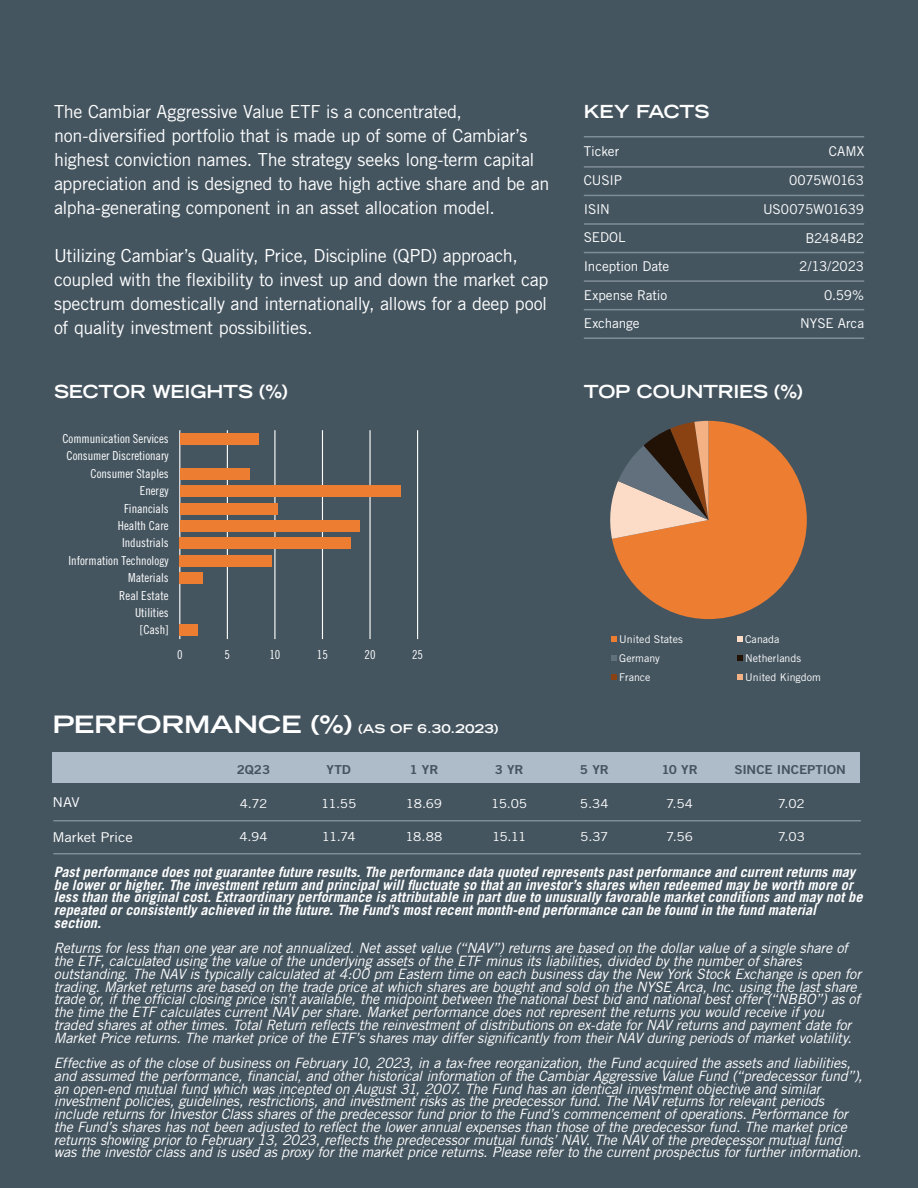
<style>
.page{position:relative;width:918px;height:1188px;background:#455560}
.page>*{position:absolute;margin:0;border:0;box-sizing:border-box;transform-origin:0 0}
.t1{font:18px/24px "Trade Gothic LT Std";letter-spacing:-.02em;color:#fff}
.t2{font:700 expanded 18px "Trade Gothic LT Std";letter-spacing:-.01em;color:#fff}
.t3{font:italic 14.25px/12.8px "Trade Gothic LT Std";letter-spacing:-.015em;color:#fff}
.t4{font:italic 700 14.25px/12.8px "Trade Gothic LT Std";letter-spacing:.005em;color:#fff}
.t5{font:13.5px "Trade Gothic LT Std";letter-spacing:-.005em;color:#fff}
.t6{font:13.5px "Trade Gothic LT Std";letter-spacing:-.005em;color:#fff;scale:1.09 1}
.t7{font:12.3px/17.4px "Trade Gothic LT Std Cn 18";color:#fff;text-align:right}
.t8{font:12.3px "Trade Gothic LT Std";letter-spacing:-.03em;color:#fff;scale:1.09 1}
.t9{font:12.3px "Trade Gothic LT Std Bd 2";letter-spacing:-.005em;color:#455560;scale:1.09 1}
.t10{font:700 expanded 12px "Trade Gothic LT Std";letter-spacing:.01em;color:#fff;scale:1.09 1}
.t11{font:10.65px "Trade Gothic LT Std";letter-spacing:.005em;color:#fff}
.s1{font-size:24px}
</style>
<div class="page">
<hr style="left:584px;top:136px;width:280px;height:2px;background:#bac7d4">
<hr style="left:584px;top:166px;width:280px;height:2px;background:#bac7d4">
<hr style="left:584px;top:195px;width:280px;height:1px;background:#bac7d4">
<hr style="left:584px;top:223px;width:280px;height:2px;background:#bac7d4">
<hr style="left:584px;top:280px;width:280px;height:2px;background:#bac7d4">
<hr style="left:584px;top:252px;width:280px;height:1px;background:#bac7d4">
<hr style="left:584px;top:309px;width:280px;height:1px;background:#bac7d4">
<hr style="left:584px;top:337px;width:280px;height:2px;background:#bac7d4">
<div style="left:52px;top:752px;width:808px;height:31px;background:#aebbc8"></div>
<hr style="left:53px;top:820px;width:808px;height:1px;background:#bac7d4">
<hr style="left:53px;top:853px;width:808px;height:2px;background:#bac7d4">
<svg style="left:610px;top:421px;width:197px;height:198px"></svg>
<svg style="left:611px;top:636px;width:6px;height:6px"></svg>
<svg style="left:737px;top:636px;width:6px;height:6px"></svg>
<svg style="left:611px;top:655px;width:6px;height:6px"></svg>
<svg style="left:737px;top:655px;width:6px;height:6px"></svg>
<svg style="left:611px;top:674px;width:6px;height:6px"></svg>
<svg style="left:737px;top:674px;width:6px;height:6px"></svg>
<hr style="left:417px;top:430px;width:1px;height:209px;background:#fff">
<hr style="left:369px;top:430px;width:2px;height:209px;background:#fff">
<hr style="left:322px;top:430px;width:1px;height:209px;background:#fff">
<hr style="left:274px;top:430px;width:1px;height:209px;background:#fff">
<hr style="left:227px;top:430px;width:1px;height:209px;background:#fff">
<hr style="left:179px;top:430px;width:1px;height:209px;background:#fff">
<div style="left:180px;top:433px;width:79px;height:12px;background:#ed7d31"></div>
<div style="left:180px;top:468px;width:69px;height:11px;background:#ed7d31"></div>
<div style="left:180px;top:486px;width:221px;height:11px;background:#ed7d31"></div>
<div style="left:180px;top:503px;width:97px;height:11px;background:#ed7d31"></div>
<div style="left:180px;top:520px;width:179px;height:12px;background:#ed7d31"></div>
<div style="left:180px;top:538px;width:171px;height:11px;background:#ed7d31"></div>
<div style="left:180px;top:555px;width:92px;height:11px;background:#ed7d31"></div>
<div style="left:180px;top:573px;width:23px;height:11px;background:#ed7d31"></div>
<div style="left:180px;top:625px;width:18px;height:11px;background:#ed7d31"></div>
<p class="t1" style="left:54px;top:100px;width:497px">The Cambiar Aggressive Value ETF is a concentrated, non-diversified portfolio that is made up of some of Cambiar’s highest conviction names. The strategy seeks long-term capital appreciation and is designed to have high active share and be an alpha-generating component in an asset allocation model.</p>
<p class="t1" style="left:54px;top:244px;width:496px">Utilizing Cambiar’s Quality, Price, Discipline (QPD) approach, coupled with the flexibility to invest up and down the market cap spectrum domestically and internationally, allows for a deep pool of quality investment possibilities.</p>
<p class="t2" style="left:584px;top:100px;width:127px">KEY FACTS</p>
<p class="t5" style="left:584px;top:144px;width:37px">Ticker</p>
<p class="t5" style="left:829px;top:144px;width:37px">CAMX</p>
<p class="t5" style="left:584px;top:172px;width:40px">CUSIP</p>
<p class="t5" style="left:789px;top:172px;width:77px">0075W0163</p>
<p class="t5" style="left:584px;top:201px;width:28px">ISIN</p>
<p class="t5" style="left:763px;top:201px;width:103px">US0075W01639</p>
<p class="t5" style="left:584px;top:229px;width:43px">SEDOL</p>
<p class="t5" style="left:805px;top:230px;width:60px">B2484B2</p>
<p class="t5" style="left:584px;top:258px;width:87px">Inception Date</p>
<p class="t5" style="left:799px;top:258px;width:66px">2/13/2023</p>
<p class="t5" style="left:584px;top:287px;width:85px">Expense Ratio</p>
<p class="t5" style="left:824px;top:287px;width:42px">0.59%</p>
<p class="t5" style="left:584px;top:315px;width:57px">Exchange</p>
<p class="t5" style="left:800px;top:315px;width:66px">NYSE Arca</p>
<p class="t2" style="left:54px;top:380px;width:235px">SECTOR WEIGHTS (%)</p>
<p class="t2" style="left:584px;top:380px;width:220px">TOP COUNTRIES (%)</p>
<p class="t7" style="left:62px;top:430px;width:108px">Communication Services<br>Consumer Discretionary<br>Consumer Staples<br>Energy<br>Financials<br>Health Care<br>Industrials<br>Information Technology<br>Materials<br>Real Estate<br>Utilities<br>[Cash]</p>
<p class="t7" style="left:177px;top:645px;width:7px">0</p>
<p class="t7" style="left:225px;top:645px;width:7px">5</p>
<p class="t7" style="left:269px;top:645px;width:13px">10</p>
<p class="t7" style="left:317px;top:645px;width:13px">15</p>
<p class="t7" style="left:365px;top:645px;width:13px">20</p>
<p class="t7" style="left:412px;top:645px;width:13px">25</p>
<p class="t10" style="left:53px;top:720px;width:410px"><span class="s1">PERFORMANCE (%)</span> (AS OF 6.30.2023)</p>
<p class="t11" style="left:619px;top:632px;width:65px">United States</p>
<p class="t11" style="left:745px;top:632px;width:36px">Canada</p>
<p class="t11" style="left:619px;top:651px;width:42px">Germany</p>
<p class="t11" style="left:745px;top:651px;width:58px">Netherlands</p>
<p class="t11" style="left:619px;top:670px;width:33px">France</p>
<p class="t11" style="left:745px;top:670px;width:77px">United Kingdom</p>
<p class="t6" style="left:52px;top:794px;width:26px">NAV</p>
<p class="t6" style="left:52px;top:829px;width:75px">Market Price</p>
<p class="t9" style="left:237px;top:762px;width:32px">2Q23</p>
<p class="t9" style="left:327px;top:762px;width:24px">YTD</p>
<p class="t9" style="left:410px;top:762px;width:28px">1 YR</p>
<p class="t9" style="left:495px;top:762px;width:28px">3 YR</p>
<p class="t9" style="left:580px;top:762px;width:28px">5 YR</p>
<p class="t9" style="left:661px;top:762px;width:35px">10 YR</p>
<p class="t9" style="left:734px;top:762px;width:104px">SINCE INCEPTION</p>
<p class="t8" style="left:240px;top:796px;width:27px">4.72</p>
<p class="t8" style="left:239px;top:830px;width:27px">4.94</p>
<p class="t8" style="left:321px;top:796px;width:34px">11.55</p>
<p class="t8" style="left:322px;top:830px;width:32px">11.74</p>
<p class="t8" style="left:406px;top:796px;width:35px">18.69</p>
<p class="t8" style="left:406px;top:830px;width:35px">18.88</p>
<p class="t8" style="left:491px;top:796px;width:34px">15.05</p>
<p class="t8" style="left:492px;top:830px;width:33px">15.11</p>
<p class="t8" style="left:580px;top:796px;width:28px">5.34</p>
<p class="t8" style="left:580px;top:830px;width:27px">5.37</p>
<p class="t8" style="left:666px;top:796px;width:26px">7.54</p>
<p class="t8" style="left:666px;top:830px;width:26px">7.56</p>
<p class="t8" style="left:778px;top:796px;width:26px">7.02</p>
<p class="t8" style="left:778px;top:830px;width:26px">7.03</p>
<p class="t4" style="left:54px;top:866px;width:810px">Past performance does not guarantee future results. The performance data quoted represents past performance and current returns may be lower or higher. The investment return and principal will fluctuate so that an investor’s shares when redeemed may be worth more or less than the original cost. Extraordinary performance is attributable in part due to unusually favorable market conditions and may not be repeated or consistently achieved in the future. The Fund’s most recent month-end performance can be found in the fund material section.</p>
<p class="t3" style="left:54px;top:942px;width:809px">Returns for less than one year are not annualized. Net asset value (“NAV”) returns are based on the dollar value of a single share of the ETF, calculated using the value of the underlying assets of the ETF minus its liabilities, divided by the number of shares outstanding. The NAV is typically calculated at 4:00 pm Eastern time on each business day the New York Stock Exchange is open for trading. Market returns are based on the trade price at which shares are bought and sold on the NYSE Arca, Inc. using the last share trade or, if the official closing price isn’t available, the midpoint between the national best bid and national best offer (“NBBO”) as of the time the ETF calculates current NAV per share. Market performance does not represent the returns you would receive if you traded shares at other times. Total Return reflects the reinvestment of distributions on ex-date for NAV returns and payment date for Market Price returns. The market price of the ETF’s shares may differ significantly from their NAV during periods of market volatility.</p>
<p class="t3" style="left:54px;top:1057px;width:810px">Effective as of the close of business on February 10, 2023, in a tax-free reorganization, the Fund acquired the assets and liabilities, and assumed the performance, financial, and other historical information of the Cambiar Aggressive Value Fund (“predecessor fund”), an open-end mutual fund which was incepted on August 31, 2007. The Fund has an identical investment objective and similar investment policies, guidelines, restrictions, and investment risks as the predecessor fund. The NAV returns for relevant periods include returns for Investor Class shares of the predecessor fund prior to the Fund’s commencement of operations. Performance for the Fund’s shares has not been adjusted to reflect the lower annual expenses than those of the predecessor fund. The market price returns showing prior to February 13, 2023, reflects the predecessor mutual funds’ NAV. The NAV of the predecessor mutual fund was the investor class and is used as proxy for the market price returns. Please refer to the current prospectus for further information.</p>
</div>
